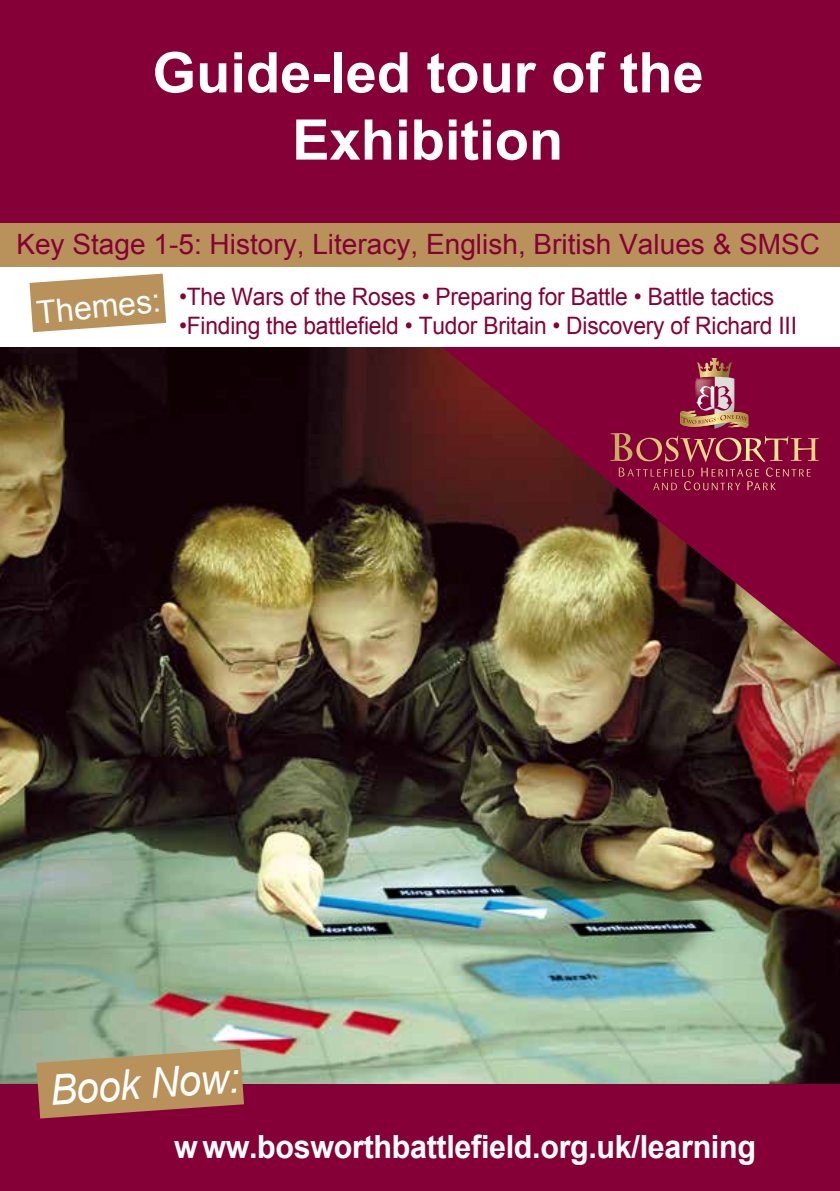
<style>
.page{position:relative;width:840px;height:1191px;background:#fff}
.page>*{position:absolute;margin:0;border:0;box-sizing:border-box;transform-origin:0 0}
.t1{font:700 56px/67.2px "Arial";color:#fff;text-align:center}
.t2{font:italic 42px "Arial";color:#fff;scale:.95 1}
.t3{font:700 32px "Arial";letter-spacing:-.01em;color:#fff;scale:.95 1}
.t4{font:32px "Arial";color:#fff}
.t5{font:28px "Arial";color:#860038}
.t6{font:24px "Arial";letter-spacing:-.01em;color:#860038;scale:.95 1}
</style>
<div class="page">
<div style="left:0;top:0;width:839px;height:231px;background:#860038"></div>
<img style="left:0;top:347px;width:839px;height:737px">
<svg style="left:427px;top:347px;width:412px;height:319px;background:#6e2c31"></svg>
<div style="left:0;top:223px;width:839px;height:43px;background:#b8925a"></div>
<div style="left:0;top:1084px;width:839px;height:107px;background:#860038"></div>
<svg style="left:36px;top:1048px;width:208px;height:70px;background:#b0875e"></svg>
<svg style="left:29px;top:274px;width:137px;height:58px"></svg>
<svg style="left:610px;top:358px;width:208px;height:132px;background:#921d43"></svg>
<h1 class="t1" style="left:152px;top:41px;width:552px">Guide-led tour of the<br>Exhibition</h1>
<p class="t5" style="left:16px;top:226px;width:804px">Key Stage 1-5: History, Literacy, English, British Values &amp; SMSC</p>
<h3 class="t4" style="left:34px;top:292px;width:126px;rotate:-6deg">Themes:</h3>
<p class="t6" style="left:179px;top:281px;width:627px">•The Wars of the Roses • Preparing for Battle • Battle tactics</p>
<p class="t6" style="left:179px;top:310px;width:651px">•Finding the battlefield • Tudor Britain • Discovery of Richard III</p>
<h2 class="t2" style="left:48px;top:1063px;width:201px;rotate:-4deg">Book Now:</h2>
<h3 class="t3" style="left:174px;top:1125px;width:613px">w ww.bosworthbattlefield.org.uk/learning</h3>
</div>
